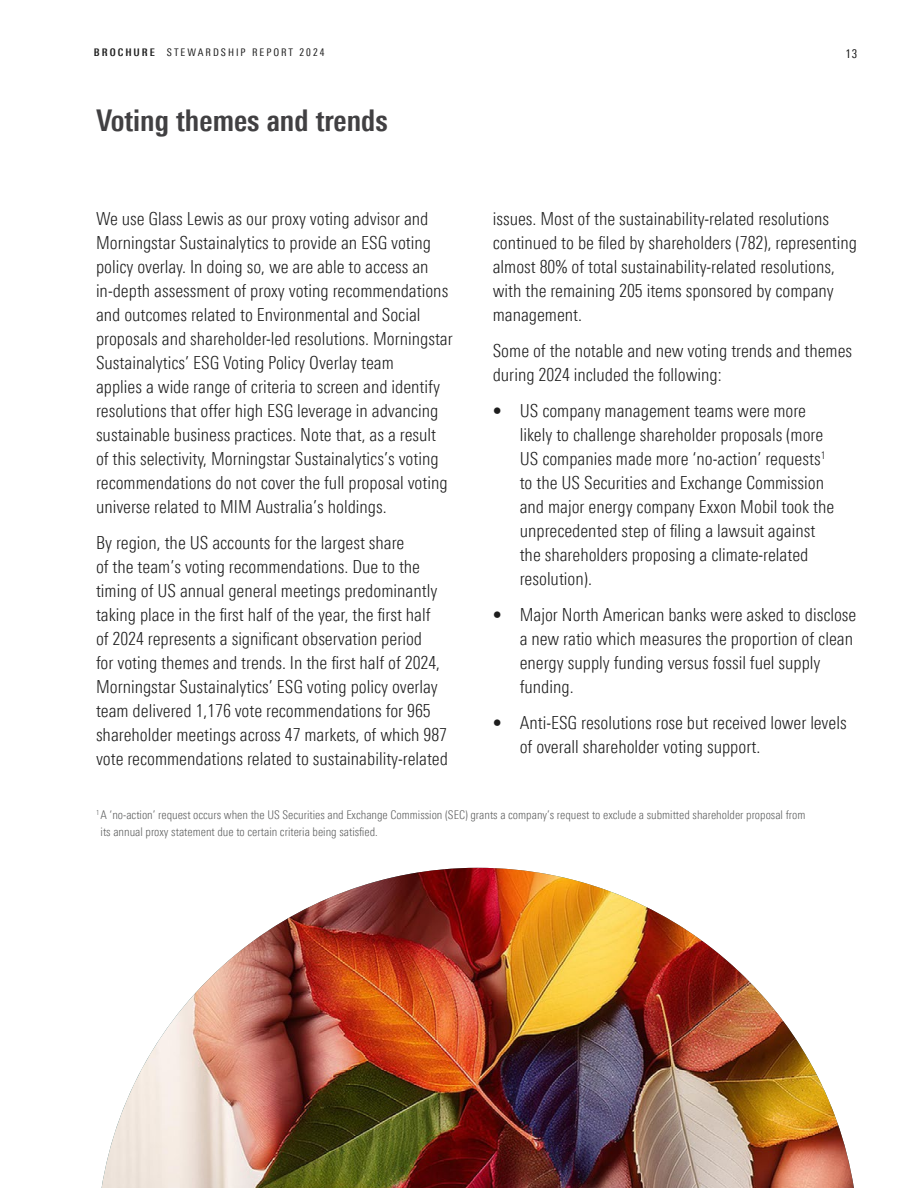
<style>
.page{position:relative;width:918px;height:1188px;background:#fff}
.page>*{position:absolute;margin:0;border:0;box-sizing:border-box;transform-origin:0 0}
.General_Big_Tittle_20pt{font:700 condensed 30px "Univers Nextfor MORN";color:#414042}
.Cover_Title_White_26pt{font:300 condensed 18px/24px "Univers Nextfor MORN";color:#1e1e1e}
.t1{font:300 condensed 12px/16.5px "Univers Nextfor MORN";color:#5e5f5f}
.t2{font:condensed 12px "Univers Nextfor MORN";color:#1e1e1e}
.t3{font:condensed 10.5px "Univers Nextfor MORN";letter-spacing:.19em;color:#1e1e1e}
.t4{font:700 condensed 10.5px "Univers Nextfor MORN";letter-spacing:.19em;color:#1e1e1e}
</style>
<div class="page">
<img style="left:102px;top:868px;width:752px;height:320px">
<p class="t4" style="left:94px;top:46px;width:63px">BROCHURE</p>
<p class="t2" style="left:846px;top:47px;width:13px">13</p>
<p class="t3" style="left:167px;top:46px;width:159px">STEWARDSHIP REPORT 2024</p>
<p class="General_Big_Tittle_20pt" style="left:96px;top:102px;width:293px">Voting themes and trends</p>
<p class="Cover_Title_White_26pt" style="left:96px;top:207px;width:358px">We use Glass Lewis as our proxy voting advisor and Morningstar Sustainalytics to provide an ESG voting policy overlay. In doing so, we are able to access an in-depth assessment of proxy voting recommendations and outcomes related to Environmental and Social proposals and shareholder-led resolutions. Morningstar Sustainalytics’ ESG Voting Policy Overlay team<br>applies a wide range of criteria to screen and identify resolutions that offer high ESG leverage in advancing sustainable business practices. Note that, as a result of this selectivity, Morningstar Sustainalytics’s voting recommendations do not cover the full proposal voting universe related to MIM Australia’s holdings.</p>
<p class="Cover_Title_White_26pt" style="left:96px;top:531px;width:354px">By region, the US accounts for the largest share<br>of the team’s voting recommendations. Due to the timing of US annual general meetings predominantly taking place in the first half of the year, the first half<br>of 2024 represents a significant observation period<br>for voting themes and trends. In the first half of 2024, Morningstar Sustainalytics’ ESG voting policy overlay team delivered 1,176 vote recommendations for 965 shareholder meetings across 47 markets, of which 987 vote recommendations related to sustainability-related</p>
<p class="Cover_Title_White_26pt" style="left:493px;top:207px;width:366px">issues. Most of the sustainability-related resolutions continued to be filed by shareholders (782), representing almost 80% of total sustainability-related resolutions, with the remaining 205 items sponsored by company management.</p>
<p class="Cover_Title_White_26pt" style="left:493px;top:339px;width:361px">Some of the notable and new voting trends and themes during 2024 included the following:</p>
<p class="Cover_Title_White_26pt" style="left:520px;top:399px;width:316px;text-indent:-27px">• US company management teams were more likely to challenge shareholder proposals (more US companies made more ‘no-action’ requests<sup>1 </sup>to the US Securities and Exchange Commission and major energy company Exxon Mobil took the unprecedented step of filing a lawsuit against the shareholders proposing a climate-related resolution).</p>
<p class="Cover_Title_White_26pt" style="left:520px;top:603px;width:338px;text-indent:-27px">• Major North American banks were asked to disclose a new ratio which measures the proportion of clean energy supply funding versus fossil fuel supply funding.</p>
<p class="Cover_Title_White_26pt" style="left:520px;top:711px;width:328px;text-indent:-27px">• Anti-ESG resolutions rose but received lower levels of overall shareholder voting support.</p>
<p class="t1" style="left:101px;top:806px;width:706px;text-indent:-5px"><sup>1</sup> A ‘no-action’ request occurs when the US Securities and Exchange Commission (SEC) grants a company’s request to exclude a submitted shareholder proposal from its annual proxy statement due to certain criteria being satisfied.</p>
</div>
